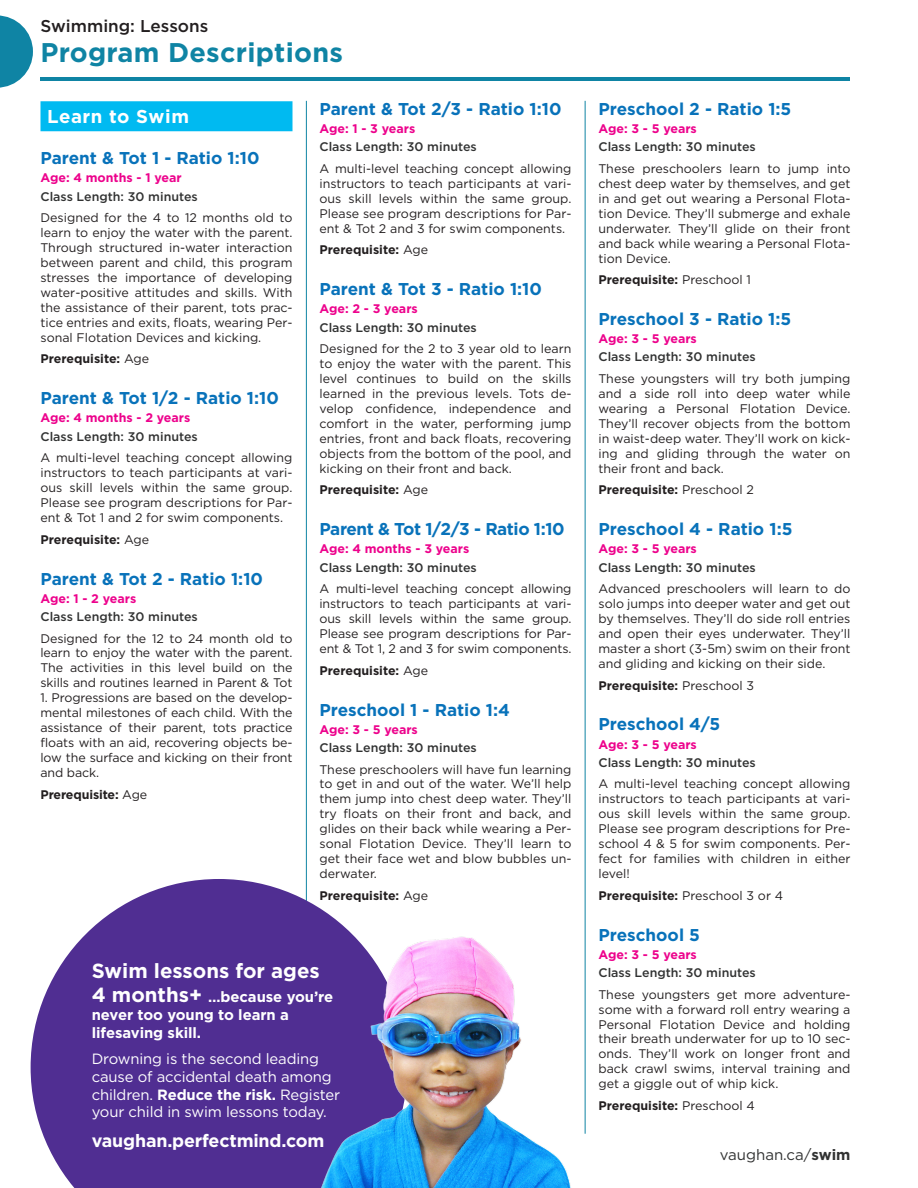
<style>
.page{position:relative;width:918px;height:1188px;background:#fff}
.page>*{position:absolute;margin:0;border:0;box-sizing:border-box;transform-origin:0 0}
.t1{font:700 27px "Gotham";letter-spacing:.01em;color:#0f84a4}
.t2{font:700 20.4px "Gotham";color:#fff}
.Section_Header__Swim{font:700 18.6px "Gotham";letter-spacing:.03em;color:#fff}
.t3{font:700 17.85px "Gotham";letter-spacing:-.01em;color:#fff}
.Progran_Name__Swim_L{font:700 17.1px "Gotham";color:#0872ba}
.Progran_Name__Swim_L-2{font:700 17.1px "Gotham";letter-spacing:-.025em;color:#0872ba}
.t4{font:500 17.1px "Gotham";color:#231f20}
.t5{font:15px "Gotham";color:#313232}
.t6{font:14.85px/17.9px "Gotham";letter-spacing:-.01em;color:#fff}
.t7{font:700 14.85px/17.9px "Gotham";letter-spacing:-.005em;color:#fff}
.Program_Description{font:12.45px/15px "Gotham";color:#231f20;text-align:justify}
.Program__Class_Lengt{font:500 12.45px "Gotham";color:#313232}
.Program_Description-2{font:700 12.45px "Gotham";color:#231f20}
.Program_Age{font:700 12.45px "Gotham";color:#ed028c}
.Program_Fee{font:500 12.45px "Gotham";color:#313232}
.s1{font-weight:400}
.s2{font-size:20.4px}
.s3{font-weight:700}
</style>
<div class="page">
<hr style="left:40px;top:77px;width:810px;height:4px;background:#0f84a4">
<svg style="left:0;top:15px;width:33px;height:73px"></svg>
<hr style="left:306px;top:101px;width:1px;height:1033px;background:#0f84a4">
<hr style="left:585px;top:101px;width:1px;height:1033px;background:#0f84a4">
<div style="left:40px;top:101px;width:252px;height:30px;background:#00baf1"></div>
<svg style="left:31px;top:879px;width:276px;height:309px;fill:#502e92"></svg>
<img style="left:298px;top:895px;width:288px;height:293px">
<h3 class="t4" style="left:40px;top:15px;width:169px">Swimming: Lessons</h3>
<h1 class="t1" style="left:40px;top:35px;width:304px">Program Descriptions</h1>
<p class="Section_Header__Swim" style="left:47px;top:105px;width:143px">Learn to Swim</p>
<p class="Progran_Name__Swim_L" style="left:40px;top:147px;width:221px">Parent &amp; Tot 1 - Ratio 1:10</p>
<p class="Program_Age" style="left:40px;top:170px;width:143px">Age: 4 months - 1 year</p>
<p class="Program_Fee" style="left:40px;top:188px;width:159px">Class Length: 30 minutes</p>
<p class="Program_Description" style="left:40px;top:210px;width:254px">Designed for the 4 to 12 months old to learn to enjoy the water with the parent.<br>Through structured in-water interaction between parent and child, this program stresses the importance of developing water-positive attitudes and skills. With the assistance of their parent, tots prac&shy;tice entries and exits, floats, wearing Per&shy;sonal Flotation Devices and kicking.</p>
<p class="Program_Description-2" style="left:40px;top:351px;width:110px">Prerequisite: <span class="s1">Age</span></p>
<p class="Progran_Name__Swim_L" style="left:40px;top:387px;width:240px">Parent &amp; Tot 1/2 - Ratio 1:10</p>
<p class="Program_Age" style="left:40px;top:410px;width:151px">Age: 4 months - 2 years</p>
<p class="Program__Class_Lengt" style="left:40px;top:428px;width:159px">Class Length: 30 minutes</p>
<p class="Program_Description" style="left:40px;top:450px;width:254px">A multi-level teaching concept allowing instructors to teach participants at vari&shy;ous skill levels within the same group.<br>Please see program descriptions for Par&shy;ent &amp; Tot 1 and 2 for swim components.</p>
<p class="Program_Description-2" style="left:40px;top:531px;width:110px">Prerequisite: <span class="s1">Age</span></p>
<p class="Progran_Name__Swim_L" style="left:40px;top:567px;width:224px">Parent &amp; Tot 2 - Ratio 1:10</p>
<p class="Program_Age" style="left:40px;top:590px;width:97px">Age: 1 - 2 years</p>
<p class="Program__Class_Lengt" style="left:40px;top:608px;width:159px">Class Length: 30 minutes</p>
<p class="Program_Description" style="left:40px;top:630px;width:254px">Designed for the 12 to 24 month old to learn to enjoy the water with the parent.<br>The activities in this level build on the skills and routines learned in Parent &amp; Tot</p>
<p class="Program_Description" style="left:40px;top:690px;width:254px">1. Progressions are based on the develop&shy;mental milestones of each child. With the assistance of their parent, tots practice floats with an aid, recovering objects be&shy;low the surface and kicking on their front and back.</p>
<p class="Program_Description-2" style="left:40px;top:786px;width:108px">Prerequisite: <span class="s1">Age</span></p>
<p class="Progran_Name__Swim_L" style="left:320px;top:98px;width:244px">Parent &amp; Tot 2/3 - Ratio 1:10</p>
<p class="Program_Age" style="left:320px;top:120px;width:97px">Age: 1 - 3 years</p>
<p class="Program__Class_Lengt" style="left:320px;top:139px;width:159px">Class Length: 30 minutes</p>
<p class="Program_Description" style="left:320px;top:161px;width:254px">A multi-level teaching concept allowing instructors to teach participants at vari&shy;ous skill levels within the same group.<br>Please see program descriptions for Par&shy;ent &amp; Tot 2 and 3 for swim components.</p>
<p class="Program_Description-2" style="left:320px;top:242px;width:110px">Prerequisite: <span class="s1">Age</span></p>
<p class="Progran_Name__Swim_L" style="left:320px;top:278px;width:224px">Parent &amp; Tot 3 - Ratio 1:10</p>
<p class="Program_Age" style="left:320px;top:301px;width:100px">Age: 2 - 3 years</p>
<p class="Program__Class_Lengt" style="left:320px;top:319px;width:159px">Class Length: 30 minutes</p>
<p class="Program_Description" style="left:320px;top:341px;width:254px">Designed for the 2 to 3 year old to learn to enjoy the water with the parent. This level continues to build on the skills learned in the previous levels. Tots de&shy;velop confidence, independence and comfort in the water, performing jump entries, front and back floats, recovering objects from the bottom of the pool, and kicking on their front and back.</p>
<p class="Program_Description-2" style="left:320px;top:482px;width:110px">Prerequisite: <span class="s1">Age</span></p>
<p class="Progran_Name__Swim_L-2" style="left:320px;top:518px;width:247px">Parent &amp; Tot 1/2/3 - Ratio 1:10</p>
<p class="Program_Age" style="left:320px;top:541px;width:151px">Age: 4 months - 3 years</p>
<p class="Program__Class_Lengt" style="left:320px;top:559px;width:159px">Class Length: 30 minutes</p>
<p class="Program_Description" style="left:320px;top:581px;width:254px">A multi-level teaching concept allowing instructors to teach participants at vari&shy;ous skill levels within the same group.<br>Please see program descriptions for Par&shy;ent &amp; Tot 1, 2 and 3 for swim components.</p>
<p class="Program_Description-2" style="left:320px;top:662px;width:110px">Prerequisite: <span class="s1">Age</span></p>
<p class="Progran_Name__Swim_L" style="left:320px;top:698px;width:192px">Preschool 1 - Ratio 1:4</p>
<p class="Program_Age" style="left:320px;top:721px;width:100px">Age: 3 - 5 years</p>
<p class="Program__Class_Lengt" style="left:320px;top:739px;width:159px">Class Length: 30 minutes</p>
<p class="Program_Description" style="left:320px;top:761px;width:254px">These preschoolers will have fun learning to get in and out of the water. We’ll help them jump into chest deep water. They’ll try floats on their front and back, and glides on their back while wearing a Per&shy;sonal Flotation Device. They’ll learn to get their face wet and blow bubbles un&shy;derwater.</p>
<p class="Program_Description-2" style="left:320px;top:887px;width:110px">Prerequisite: <span class="s1">Age</span></p>
<p class="t2" style="left:92px;top:957px;width:230px">Swim lessons for ages</p>
<p class="t7" style="left:92px;top:988px;width:243px"><span class="s2">4 months+</span> …because you’re never too young to learn a lifesaving skill.</p>
<p class="t6" style="left:92px;top:1049px;width:250px">Drowning is the second leading cause of accidental death among children. <span class="s3">Reduce the risk.</span> Register your child in swim lessons today.</p>
<p class="t3" style="left:92px;top:1129px;width:234px">vaughan.perfectmind.com</p>
<p class="Progran_Name__Swim_L" style="left:598px;top:98px;width:194px">Preschool 2 - Ratio 1:5</p>
<p class="Program_Age" style="left:598px;top:120px;width:100px">Age: 3 - 5 years</p>
<p class="Program__Class_Lengt" style="left:598px;top:139px;width:159px">Class Length: 30 minutes</p>
<p class="Program_Description" style="left:598px;top:161px;width:254px">These preschoolers learn to jump into chest deep water by themselves, and get in and get out wearing a Personal Flota&shy;tion Device. They’ll submerge and exhale underwater. They’ll glide on their front and back while wearing a Personal Flota&shy;tion Device.</p>
<p class="Program_Description-2" style="left:598px;top:272px;width:154px">Prerequisite: <span class="s1">Preschool 1</span></p>
<p class="Progran_Name__Swim_L" style="left:598px;top:308px;width:194px">Preschool 3 - Ratio 1:5</p>
<p class="Program_Age" style="left:598px;top:331px;width:100px">Age: 3 - 5 years</p>
<p class="Program__Class_Lengt" style="left:598px;top:349px;width:159px">Class Length: 30 minutes</p>
<p class="Program_Description" style="left:598px;top:371px;width:254px">These youngsters will try both jumping and a side roll into deep water while wearing a Personal Flotation Device.<br>They’ll recover objects from the bottom in waist-deep water. They’ll work on kick&shy;ing and gliding through the water on their front and back.</p>
<p class="Program_Description-2" style="left:598px;top:482px;width:157px">Prerequisite: <span class="s1">Preschool 2</span></p>
<p class="Progran_Name__Swim_L" style="left:598px;top:518px;width:196px">Preschool 4 - Ratio 1:5</p>
<p class="Program_Age" style="left:598px;top:541px;width:100px">Age: 3 - 5 years</p>
<p class="Program__Class_Lengt" style="left:598px;top:559px;width:159px">Class Length: 30 minutes</p>
<p class="Program_Description" style="left:598px;top:581px;width:254px">Advanced preschoolers will learn to do solo jumps into deeper water and get out by themselves. They’ll do side roll entries and open their eyes underwater. They’ll master a short (3-5m) swim on their front and gliding and kicking on their side.</p>
<p class="Program_Description-2" style="left:598px;top:677px;width:157px">Prerequisite: <span class="s1">Preschool 3</span></p>
<p class="Progran_Name__Swim_L" style="left:598px;top:713px;width:123px">Preschool 4/5</p>
<p class="Program_Age" style="left:598px;top:736px;width:100px">Age: 3 - 5 years</p>
<p class="Program__Class_Lengt" style="left:598px;top:754px;width:159px">Class Length: 30 minutes</p>
<p class="Program_Description" style="left:598px;top:776px;width:254px">A multi-level teaching concept allowing instructors to teach participants at vari&shy;ous skill levels within the same group.<br>Please see program descriptions for Pre&shy;school 4 &amp; 5 for swim components. Per&shy;fect for families with children in either level!</p>
<p class="Program_Description-2" style="left:598px;top:887px;width:186px">Prerequisite: <span class="s1">Preschool 3 or 4</span></p>
<p class="Progran_Name__Swim_L" style="left:598px;top:923px;width:103px">Preschool 5</p>
<p class="Program_Age" style="left:598px;top:946px;width:100px">Age: 3 - 5 years</p>
<p class="Program__Class_Lengt" style="left:598px;top:964px;width:159px">Class Length: 30 minutes</p>
<p class="Program_Description" style="left:598px;top:986px;width:254px">These youngsters get more adventure&shy;some with a forward roll entry wearing a Personal Flotation Device and holding their breath underwater for up to 10 sec&shy;onds. They’ll work on longer front and back crawl swims, interval training and get a giggle out of whip kick.</p>
<p class="Program_Description-2" style="left:598px;top:1097px;width:158px">Prerequisite: <span class="s1">Preschool 4</span></p>
<p class="t5" style="left:720px;top:1145px;width:132px">vaughan.ca/<span class="s3">swim</span></p>
</div>
